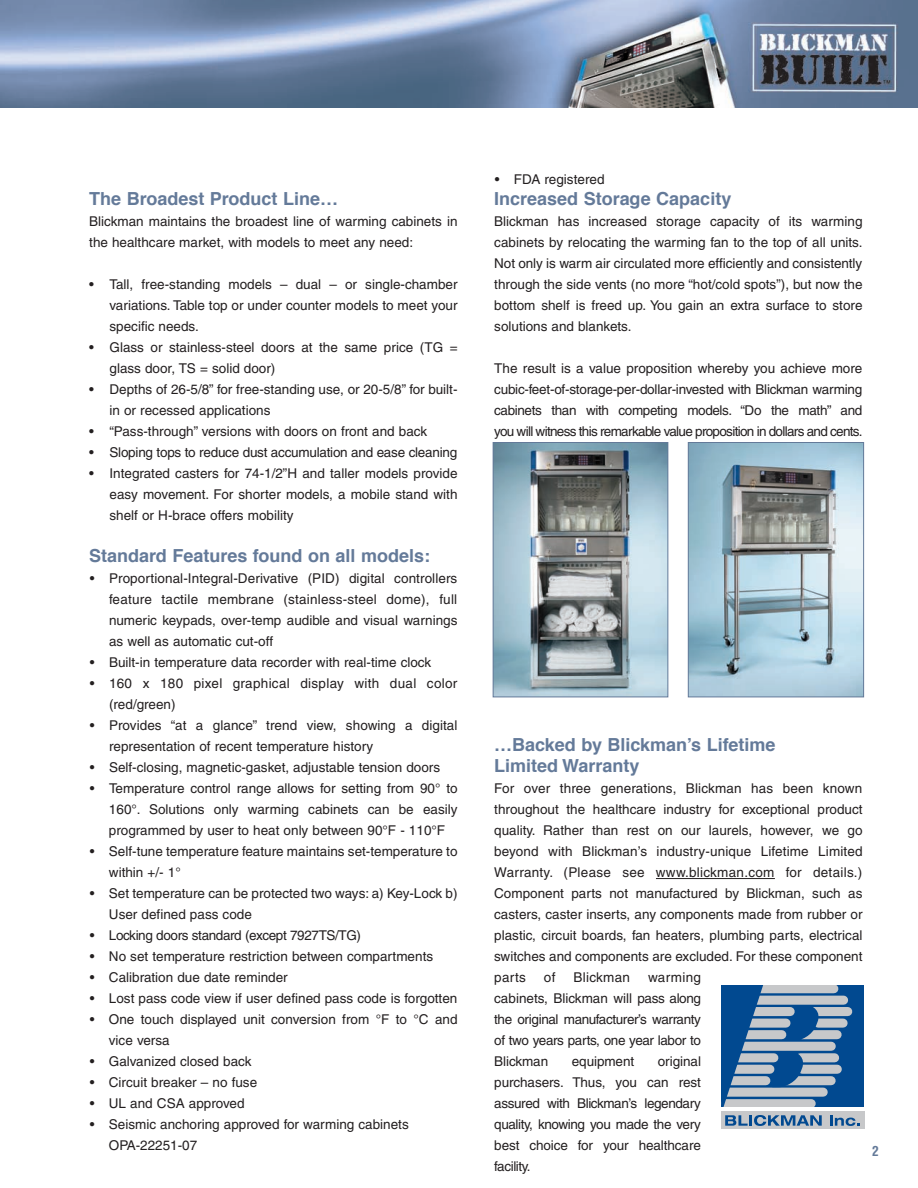
<style>
.page{position:relative;width:918px;height:1188px;background:#fff}
.page>*{position:absolute;margin:0;border:0;box-sizing:border-box;transform-origin:0 0}
.t1{font:700 18px/21px "Helvetica";color:#647a99}
.t2{font:13.5px/21px "Helvetica";color:#231f20;text-align:justify}
.t3{font:13.5px/21px "Helvetica";letter-spacing:.02em;color:#231f20}
.t4{font:13.5px "Helvetica";letter-spacing:-.03em;color:#231f20}
.t5{font:700 condensed 13.5px "Helvetica";color:#647a99}
</style>
<div class="page">
<img style="left:0;top:0;width:918px;height:108px">
<hr style="left:656px;top:878px;width:119px;height:1px;background:#231f20">
<img style="left:495px;top:444px;width:171px;height:251px">
<div style="left:493px;top:442px;width:175px;height:255px;border:1px solid #647a99"></div>
<svg style="left:763px;top:985px;width:101px;height:122px;background:#185896"></svg>
<div style="left:757px;top:996px;width:87px;height:9px;background:#c7c8ca"></div>
<div style="left:759px;top:984px;width:75px;height:9px;background:#c7c8ca"></div>
<div style="left:743px;top:1042px;width:88px;height:9px;background:#c7c8ca"></div>
<div style="left:750px;top:1019px;width:36px;height:9px;background:#c7c8ca"></div>
<div style="left:818px;top:1019px;width:25px;height:9px;background:#c7c8ca"></div>
<div style="left:810px;top:1007px;width:38px;height:9px;background:#c7c8ca"></div>
<div style="left:754px;top:1007px;width:36px;height:9px;background:#c7c8ca"></div>
<div style="left:802px;top:1030px;width:35px;height:9px;background:#c7c8ca"></div>
<div style="left:746px;top:1030px;width:36px;height:9px;background:#c7c8ca"></div>
<div style="left:727px;top:1088px;width:96px;height:9px;background:#c7c8ca"></div>
<div style="left:802px;top:1065px;width:35px;height:9px;background:#c7c8ca"></div>
<div style="left:735px;top:1065px;width:35px;height:9px;background:#c7c8ca"></div>
<div style="left:739px;top:1053px;width:35px;height:9px;background:#c7c8ca"></div>
<div style="left:800px;top:1053px;width:35px;height:9px;background:#c7c8ca"></div>
<div style="left:731px;top:1076px;width:35px;height:9px;background:#c7c8ca"></div>
<div style="left:785px;top:1076px;width:46px;height:9px;background:#c7c8ca"></div>
<div style="left:726px;top:1099px;width:85px;height:9px;background:#c7c8ca"></div>
<svg style="left:772px;top:1052px;width:34px;height:35px"></svg>
<svg style="left:788px;top:1005px;width:34px;height:36px"></svg>
<svg style="left:721px;top:984px;width:42px;height:124px"></svg>
<svg style="left:721px;top:1111px;width:144px;height:1px"></svg>
<div style="left:721px;top:1112px;width:143px;height:17px;background:#c7c8ca"></div>
<svg style="left:725px;top:1115px;width:97px;height:11px"></svg>
<svg style="left:830px;top:1115px;width:30px;height:11px"></svg>
<img style="left:690px;top:444px;width:172px;height:251px">
<div style="left:688px;top:442px;width:176px;height:255px;border:1px solid #647a99"></div>
<h1 class="t1" style="left:89px;top:190px;width:250px">The Broadest Product Line…</h1>
<p class="t2" style="left:89px;top:212px;width:370px">Blickman maintains the broadest line of warming cabinets in the healthcare market, with models to meet any need:</p>
<p class="t2" style="left:110px;top:275px;width:350px;text-indent:-20px">• Tall, free-standing models – dual – or single-chamber variations. Table top or under counter models to meet your specific needs.</p>
<p class="t2" style="left:110px;top:338px;width:350px;text-indent:-20px">• Glass or stainless-steel doors at the same price (TG = glass door, TS = solid door)</p>
<p class="t2" style="left:110px;top:380px;width:350px;text-indent:-20px">• Depths of 26-5/8” for free-standing use, or 20-5/8” for built&shy;in or recessed applications</p>
<p class="t2" style="left:89px;top:422px;width:339px">• “Pass-through” versions with doors on front and back</p>
<p class="t2" style="left:89px;top:443px;width:370px">• Sloping tops to reduce dust accumulation and ease cleaning</p>
<p class="t2" style="left:110px;top:464px;width:350px;text-indent:-20px">• Integrated casters for 74-1/2”H and taller models provide easy movement. For shorter models, a mobile stand with shelf or H-brace offers mobility</p>
<h1 class="t1" style="left:89px;top:547px;width:342px">Standard Features found on all models:</h1>
<p class="t2" style="left:109px;top:569px;width:350px;text-indent:-19px">• Proportional-Integral-Derivative (PID) digital controllers feature tactile membrane (stainless-steel dome), full numeric keypads, over-temp audible and visual warnings as well as automatic cut-off</p>
<p class="t2" style="left:90px;top:653px;width:343px">• Built-in temperature data recorder with real-time clock</p>
<p class="t3" style="left:109px;top:674px;width:350px;text-indent:-19px">• 160 x 180 pixel graphical display with dual color (red/green)</p>
<p class="t2" style="left:109px;top:716px;width:350px;text-indent:-19px">• Provides “at a glance” trend view, showing a digital representation of recent temperature history</p>
<p class="t2" style="left:90px;top:758px;width:352px">• Self-closing, magnetic-gasket, adjustable tension doors</p>
<p class="t2" style="left:109px;top:779px;width:350px;text-indent:-19px">• Temperature control range allows for setting from 90° to 160°. Solutions only warming cabinets can be easily programmed by user to heat only between 90°F - 110°F</p>
<p class="t2" style="left:109px;top:842px;width:350px;text-indent:-19px">• Self-tune temperature feature maintains set-temperature to within +/- 1°</p>
<p class="t2" style="left:109px;top:884px;width:350px;text-indent:-19px">• Set temperature can be protected two ways: a) Key-Lock b)<br>User defined pass code</p>
<p class="t4" style="left:90px;top:931px;width:273px">• Locking doors standard (except 7927TS/TG)</p>
<p class="t2" style="left:90px;top:947px;width:345px">• No set temperature restriction between compartments</p>
<p class="t2" style="left:90px;top:968px;width:200px">• Calibration due date reminder</p>
<p class="t2" style="left:90px;top:989px;width:369px">• Lost pass code view if user defined pass code is forgotten</p>
<p class="t2" style="left:109px;top:1010px;width:350px;text-indent:-19px">• One touch displayed unit conversion from °F to °C and vice versa</p>
<p class="t2" style="left:90px;top:1052px;width:163px">• Galvanized closed back</p>
<p class="t2" style="left:90px;top:1073px;width:169px">• Circuit breaker – no fuse</p>
<p class="t2" style="left:90px;top:1094px;width:156px">• UL and CSA approved</p>
<p class="t2" style="left:109px;top:1115px;width:301px;text-indent:-19px">• Seismic anchoring approved for warming cabinets<br>OPA-22251-07</p>
<p class="t2" style="left:495px;top:170px;width:111px">• FDA registered</p>
<h1 class="t1" style="left:494px;top:190px;width:239px">Increased Storage Capacity</h1>
<p class="t2" style="left:494px;top:212px;width:370px">Blickman has increased storage capacity of its warming cabinets by relocating the warming fan to the top of all units.<br>Not only is warm air circulated more efficiently and consistently through the side vents (no more “hot/cold spots”), but now the bottom shelf is freed up. You gain an extra surface to store solutions and blankets.</p>
<p class="t2" style="left:494px;top:359px;width:370px">The result is a value proposition whereby you achieve more cubic-feet-of-storage-per-dollar-invested with Blickman warming cabinets than with competing models. “Do the math” and you will witness this remarkable value proposition in dollars and cents.</p>
<h1 class="t1" style="left:494px;top:736px;width:283px">…Backed by Blickman’s Lifetime<br>Limited Warranty</h1>
<p class="t2" style="left:494px;top:779px;width:370px">For over three generations, Blickman has been known throughout the healthcare industry for exceptional product quality. Rather than rest on our laurels, however, we go beyond with Blickman’s industry-unique Lifetime Limited Warranty. (Please see www.blickman.com for details.)<br>Component parts not manufactured by Blickman, such as casters, caster inserts, any components made from rubber or plastic, circuit boards, fan heaters, plumbing parts, electrical switches and components are excluded. For these component parts</p>
<p class="t2" style="left:544px;top:968px;width:13px">of</p>
<p class="t3" style="left:574px;top:968px;width:58px">Blickman</p>
<p class="t2" style="left:494px;top:968px;width:208px;text-indent:154px">warming cabinets, Blickman will pass along the original manufacturer’s warranty of two years parts, one year labor to Blickman</p>
<p class="t2" style="left:494px;top:1052px;width:208px;text-indent:164px">original purchasers. Thus, you can rest assured with Blickman’s legendary quality, knowing you made the very best choice for your healthcare facility.</p>
<p class="t2" style="left:572px;top:1052px;width:64px">equipment</p>
<p class="t5" style="left:872px;top:1143px;width:8px">2</p>
</div>
